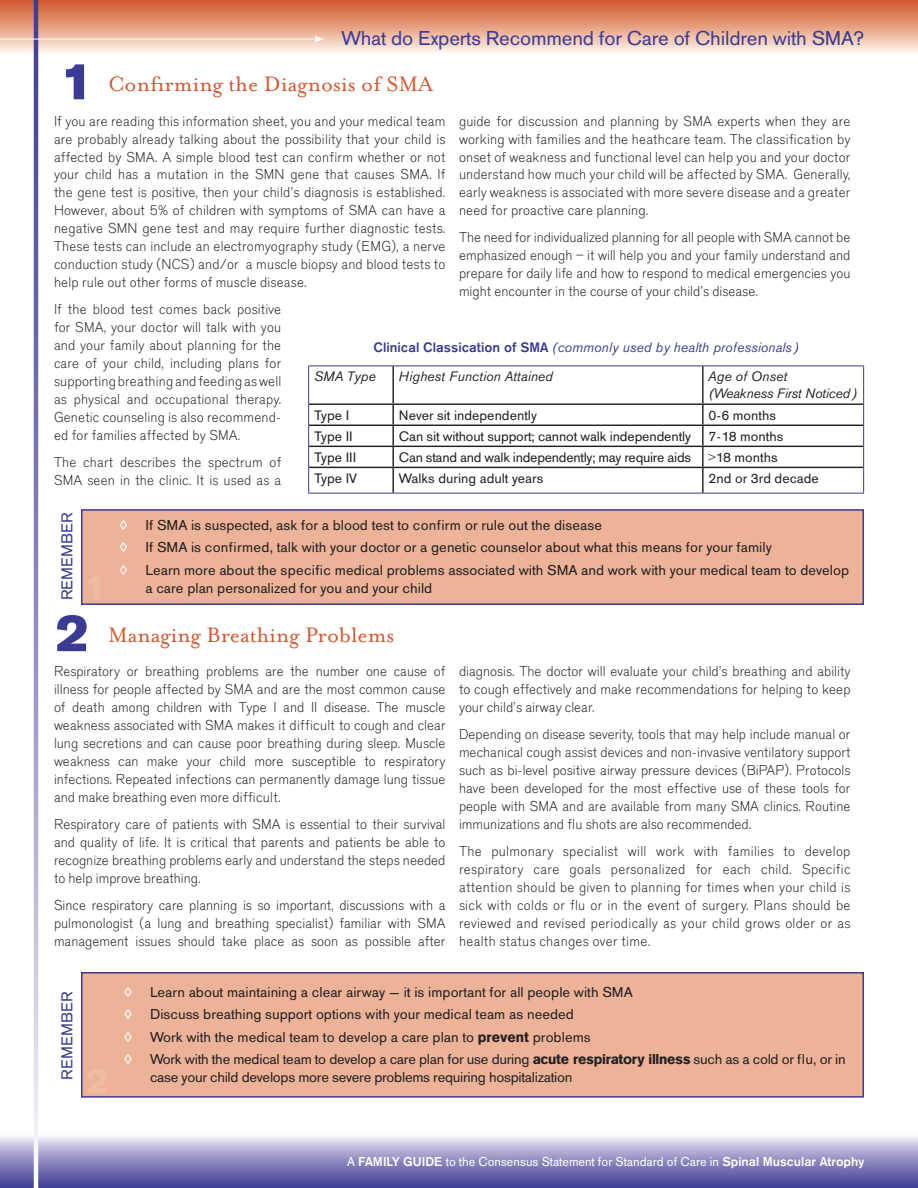
<style>
.page{position:relative;width:918px;height:1188px;background:#fff}
.page>*{position:absolute;margin:0;border:0;box-sizing:border-box;transform-origin:0 0}
.t1{font:54px "A Grotesk Super";color:#3b3b93}
.t2{font:24px "Mrs Eaves Roman";color:#d1572f}
.t3{font:21px "A Grotesk Rgl";letter-spacing:-.01em;color:#3b3b93}
.t4{font:16.5px "A Grotesk Rgl";color:#3b3b93}
.Normal__Web{font:15px/18px "A Grotesk Lgt";color:#231f20;text-align:justify}
.t5{font:15px/18px "A Grotesk Rgl";color:#231f20}
.t6{font:15px/18px "A Grotesk Rgl";letter-spacing:-.02em;color:#231f20}
.t7{font:14.4px "A Grotesk Rgl";letter-spacing:-.01em;color:#231f20}
.t8{font:14.4px "A Grotesk Itl";color:#3b3b93}
.t9{font:14.4px "A Grotesk Itl";color:#231f20}
.t10{font:14.4px "A Grotesk Itl";letter-spacing:-.02em;color:#231f20}
.t11{font:13.5px "A Grotesk Rgl";color:#fff;scale:.95 1}
.s1{font-family:"A Grotesk Mdm"}
.s2{font-family:"A Grotesk Bld";color:#fff}
.s3{font-family:"A Grotesk Bld"}
</style>
<div class="page">
<svg style="left:0;top:1136px;width:918px;height:52px;background:#918dc0"></svg>
<div style="left:0;top:0;width:918px;height:54px;background:linear-gradient(to bottom,#d05427,#fdf2e8)"></div>
<svg style="left:34px;top:0;width:4px;height:1188px;background:#938fc2"></svg>
<hr style="left:0;top:39px;width:317px;height:1px;background:#fff">
<svg style="left:315px;top:36px;width:9px;height:7px"></svg>
<div style="left:82px;top:510px;width:781px;height:94px;background:#ecb399"></div>
<div style="left:81px;top:509px;width:783px;height:96px;border:2px solid #3b3b93"></div>
<div style="left:82px;top:973px;width:781px;height:124px;background:#ecb399"></div>
<div style="left:81px;top:972px;width:783px;height:126px;border:2px solid #3b3b93"></div>
<hr style="left:308px;top:366px;width:85px;height:1px;background:#3b3b93">
<hr style="left:308px;top:366px;width:1px;height:38px;background:#3b3b93">
<hr style="left:393px;top:366px;width:310px;height:1px;background:#3b3b93">
<hr style="left:703px;top:366px;width:161px;height:1px;background:#3b3b93">
<hr style="left:863px;top:366px;width:1px;height:38px;background:#3b3b93">
<svg style="left:308px;top:404px;width:1px;height:89px"></svg>
<svg style="left:863px;top:404px;width:1px;height:89px"></svg>
<hr style="left:308px;top:493px;width:85px;height:1px;background:#3b3b93">
<hr style="left:393px;top:493px;width:310px;height:1px;background:#3b3b93">
<hr style="left:703px;top:493px;width:161px;height:1px;background:#3b3b93">
<hr style="left:392px;top:366px;width:2px;height:37px;background:#231f20">
<hr style="left:702px;top:366px;width:2px;height:37px;background:#231f20">
<hr style="left:309px;top:403px;width:84px;height:2px;background:#231f20">
<hr style="left:393px;top:403px;width:310px;height:2px;background:#231f20">
<hr style="left:392px;top:405px;width:2px;height:20px;background:#231f20">
<hr style="left:703px;top:403px;width:160px;height:2px;background:#231f20">
<hr style="left:702px;top:405px;width:2px;height:20px;background:#231f20">
<hr style="left:309px;top:425px;width:84px;height:1px;background:#231f20">
<hr style="left:393px;top:425px;width:310px;height:1px;background:#231f20">
<hr style="left:392px;top:426px;width:2px;height:20px;background:#231f20">
<hr style="left:703px;top:425px;width:160px;height:1px;background:#231f20">
<hr style="left:702px;top:426px;width:2px;height:20px;background:#231f20">
<hr style="left:309px;top:446px;width:84px;height:1px;background:#231f20">
<hr style="left:393px;top:446px;width:310px;height:1px;background:#231f20">
<hr style="left:392px;top:447px;width:2px;height:20px;background:#231f20">
<hr style="left:703px;top:446px;width:160px;height:1px;background:#231f20">
<hr style="left:702px;top:447px;width:2px;height:20px;background:#231f20">
<hr style="left:309px;top:467px;width:84px;height:1px;background:#231f20">
<hr style="left:393px;top:467px;width:310px;height:1px;background:#231f20">
<hr style="left:392px;top:468px;width:2px;height:25px;background:#231f20">
<hr style="left:703px;top:467px;width:160px;height:1px;background:#231f20">
<hr style="left:702px;top:468px;width:2px;height:25px;background:#231f20">
<p class="t3" style="left:341px;top:24px;width:524px">What do Experts Recommend for Care of Children with SMA?</p>
<p class="t1" style="left:60px;top:45px;width:35px">1</p>
<p class="t2" style="left:108px;top:71px;width:327px">Confirming the Diagnosis of SMA</p>
<p class="Normal__Web" style="left:459px;top:113px;width:393px">guide for discussion and planning by SMA experts when they are working with families and the heathcare team. The classification by onset of weakness and functional level can help you and your doctor understand how much your child will be affected by SMA. Generally, early weakness is associated with more severe disease and a greater need for proactive care planning.</p>
<p class="Normal__Web" style="left:459px;top:230px;width:393px">The need for individualized planning for all people with SMA cannot be emphasized enough – it will help you and your family understand and prepare for daily life and how to respond to medical emergencies you might encounter in the course of your child’s disease.</p>
<p class="Normal__Web" style="left:54px;top:113px;width:393px">If you are reading this information sheet, you and your medical team are probably already talking about the possibility that your child is affected by SMA. A simple blood test can confirm whether or not your child has a mutation in the SMN gene that causes SMA. If the gene test is positive, then your child’s diagnosis is established.<br>However, about 5% of children with symptoms of SMA can have a negative SMN gene test and may require further diagnostic tests.<br>These tests can include an electromyography study (EMG), a nerve conduction study (NCS) and/or a muscle biopsy and blood tests to help rule out other forms of muscle disease.</p>
<p class="Normal__Web" style="left:54px;top:302px;width:229px">If the blood test comes back positive for SMA, your doctor will talk with you and your family about planning for the care of your child, including plans for supporting breathing and feeding as well as physical and occupational therapy.<br>Genetic counseling is also recommend&shy;ed for families affected by SMA.</p>
<p class="Normal__Web" style="left:54px;top:455px;width:229px">The chart describes the spectrum of<br>SMA seen in the clinic. It is used as a</p>
<p class="t8" style="left:373px;top:338px;width:426px"><span class="s1">Clinical Classification of SMA</span> (commonly used by health professionals)</p>
<p class="t9" style="left:314px;top:367px;width:63px">SMA Type</p>
<p class="t9" style="left:399px;top:367px;width:156px">Highest Function Attained</p>
<p class="t9" style="left:709px;top:367px;width:81px">Age of Onset</p>
<p class="t10" style="left:709px;top:384px;width:149px">(Weakness First Noticed)</p>
<p class="t7" style="left:314px;top:405px;width:36px">Type I</p>
<p class="t7" style="left:399px;top:405px;width:139px">Never sit independently</p>
<p class="t7" style="left:709px;top:405px;width:69px">0-6 months</p>
<p class="t7" style="left:314px;top:426px;width:40px">Type II</p>
<p class="t7" style="left:399px;top:426px;width:293px">Can sit without support; cannot walk independently</p>
<p class="t7" style="left:709px;top:426px;width:76px">7-18 months</p>
<p class="t7" style="left:314px;top:447px;width:43px">Type III</p>
<p class="t7" style="left:399px;top:447px;width:294px">Can stand and walk independently; may require aids</p>
<p class="t7" style="left:709px;top:447px;width:71px">&gt;18 months</p>
<p class="t7" style="left:314px;top:468px;width:44px">Type IV</p>
<p class="t7" style="left:399px;top:468px;width:146px">Walks during adult years</p>
<p class="t7" style="left:709px;top:468px;width:112px">2nd or 3rd decade</p>
<p class="t4" style="left:56px;top:600px;width:88px;rotate:-90deg">Remember</p>
<p class="t5" style="left:119px;top:517px;width:485px"><span class="s2">◊</span> If SMA is suspected, ask for a blood test to confirm or rule out the disease</p>
<p class="t5" style="left:119px;top:539px;width:655px"><span class="s2">◊</span> If SMA is confirmed, talk with your doctor or a genetic counselor about what this means for your family</p>
<p class="t5" style="left:146px;top:562px;width:705px;text-indent:-27px"><span class="s2">◊</span> Learn more about the specific medical problems associated with SMA and work with your medical team to develop a care plan personalized for you and your child</p>
<p class="t1" style="left:54px;top:597px;width:37px">2</p>
<p class="t2" style="left:108px;top:622px;width:288px">Managing Breathing Problems</p>
<p class="Normal__Web" style="left:54px;top:663px;width:393px">Respiratory or breathing problems are the number one cause of illness for people affected by SMA and are the most common cause of death among children with Type I and II disease. The muscle weakness associated with SMA makes it difficult to cough and clear lung secretions and can cause poor breathing during sleep. Muscle weakness can make your child more susceptible to respiratory infections. Repeated infections can permanently damage lung tissue and make breathing even more difficult.</p>
<p class="Normal__Web" style="left:54px;top:816px;width:393px">Respiratory care of patients with SMA is essential to their survival and quality of life. It is critical that parents and patients be able to recognize breathing problems early and understand the steps needed to help improve breathing.</p>
<p class="Normal__Web" style="left:54px;top:897px;width:393px">Since respiratory care planning is so important, discussions with a pulmonologist (a lung and breathing specialist) familiar with SMA management issues should take place as soon as possible after</p>
<p class="Normal__Web" style="left:459px;top:663px;width:393px">diagnosis. The doctor will evaluate your child’s breathing and ability to cough effectively and make recommendations for helping to keep your child’s airway clear.</p>
<p class="Normal__Web" style="left:459px;top:726px;width:393px">Depending on disease severity, tools that may help include manual or mechanical cough assist devices and non-invasive ventilatory support such as bi-level positive airway pressure devices (BiPAP). Protocols have been developed for the most effective use of these tools for people with SMA and are available from many SMA clinics. Routine immunizations and flu shots are also recommended.</p>
<p class="Normal__Web" style="left:459px;top:843px;width:393px">The pulmonary specialist will work with families to develop respiratory care goals personalized for each child. Specific attention should be given to planning for times when your child is sick with colds or flu or in the event of surgery. Plans should be reviewed and revised periodically as your child grows older or as health status changes over time.</p>
<p class="t4" style="left:56px;top:1080px;width:88px;rotate:-90deg">Remember</p>
<p class="t5" style="left:123px;top:984px;width:511px"><span class="s2">◊</span> Learn about maintaining a clear airway — it is important for all people with SMA</p>
<p class="t5" style="left:123px;top:1007px;width:452px"><span class="s2">◊</span> Discuss breathing support options with your medical team as needed</p>
<p class="t5" style="left:123px;top:1029px;width:469px"><span class="s2">◊</span> Work with the medical team to develop a care plan to <span class="s3">prevent</span> problems</p>
<p class="t6" style="left:150px;top:1052px;width:697px;text-indent:-27px"><span class="s2">◊</span> Work with the medical team to develop a care plan for use during <span class="s3">acute respiratory illness</span> such as a cold or flu, or in case your child develops more severe problems requiring hospitalization</p>
<p class="t11" style="left:347px;top:1152px;width:545px">A <span class="s1">FAMILY GUIDE</span> to the Consensus Statement for Standard of Care in <span class="s1">Spinal Muscular Atrophy</span></p>
</div>
